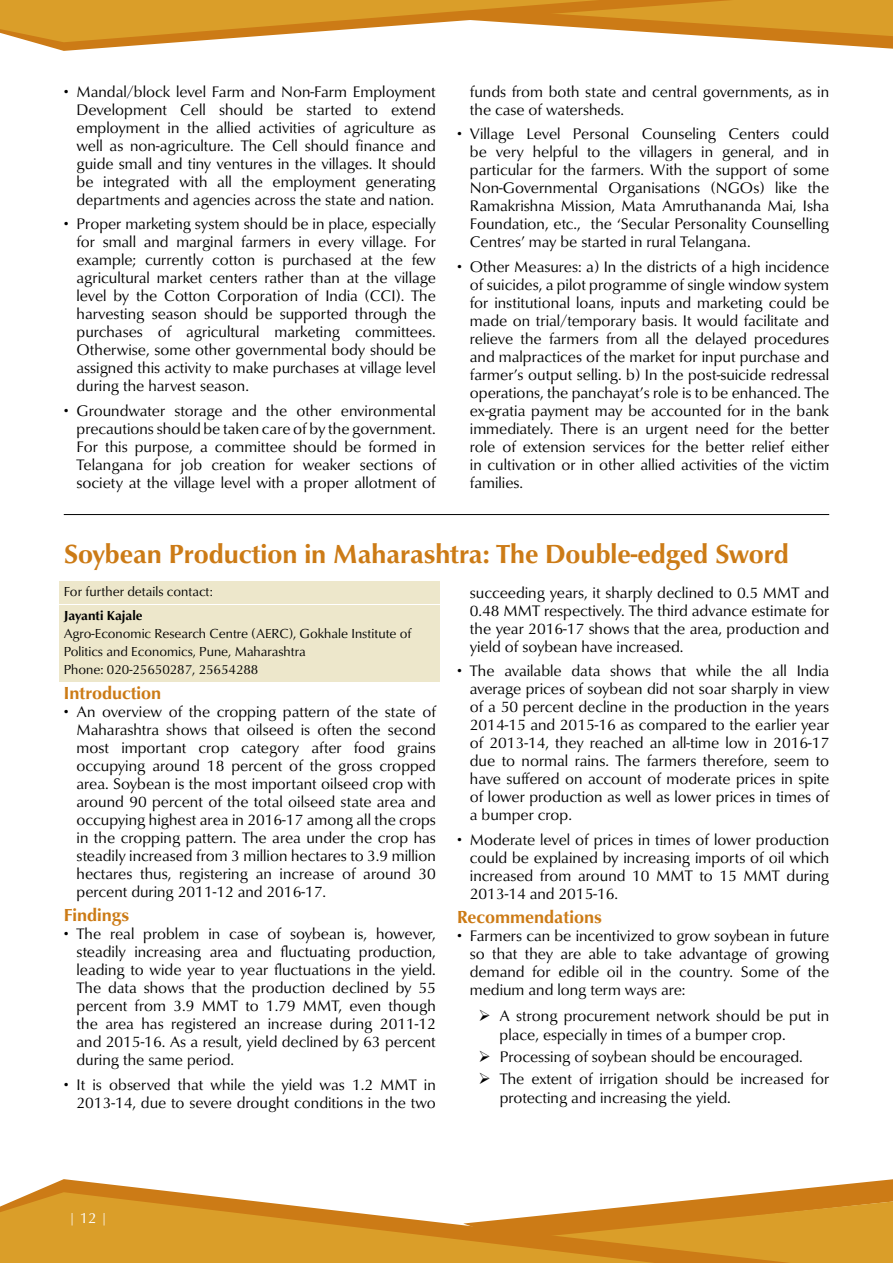
<style>
.page{position:relative;width:893px;height:1263px;background:#fff}
.page>*{position:absolute;margin:0;border:0;box-sizing:border-box;transform-origin:0 0}
.t1{font:700 27px "Classico URW";color:#cc7b16}
.t2{font:700 18px "Classico URW";color:#cc7b16}
.t3{font:15.75px/18px "Classico URW";color:#000;text-align:justify}
.t4{font:15px "Classico URW";color:#fff}
.t5{font:13.5px/18px "Classico URW";color:#000}
.t6{font:700 13.5px "Classico URW";color:#000}
</style>
<div class="page">
<svg style="left:876px;top:1179px;width:17px;height:84px"></svg>
<svg style="left:34px;top:1179px;width:842px;height:84px"></svg>
<svg style="left:0;top:1192px;width:761px;height:71px;fill:#da9e29"></svg>
<svg style="left:0;top:0;width:893px;height:51px"></svg>
<div style="left:60px;top:581px;width:380px;height:22px;background:#ede7cb"></div>
<div style="left:60px;top:606px;width:380px;height:76px;background:#ede7cb"></div>
<hr style="left:64px;top:514px;width:765px;height:1px;background:#000">
<p class="t3" style="left:77px;top:83px;width:361px;text-indent:-13px">• Mandal/block level Farm and Non-Farm Employment Development Cell should be started to extend employment in the allied activities of agriculture as well as non-agriculture. The Cell should finance and guide small and tiny ventures in the villages. It should be integrated with all the employment generating departments and agencies across the state and nation.</p>
<p class="t3" style="left:77px;top:215px;width:361px;text-indent:-13px">• Proper marketing system should be in place, especially for small and marginal farmers in every village. For example; currently cotton is purchased at the few agricultural market centers rather than at the village level by the Cotton Corporation of India (CCI). The harvesting season should be supported through the purchases of agricultural marketing committees.<br>Otherwise, some other governmental body should be assigned this activity to make purchases at village level during the harvest season.</p>
<p class="t3" style="left:77px;top:402px;width:361px;text-indent:-13px">• Groundwater storage and the other environmental precautions should be taken care of by the government.<br>For this purpose, a committee should be formed in Telangana for job creation for weaker sections of society at the village level with a proper allotment of</p>
<p class="t3" style="left:470px;top:83px;width:361px">funds from both state and central governments, as in the case of watersheds.</p>
<p class="t3" style="left:470px;top:125px;width:361px;text-indent:-13px">• Village Level Personal Counseling Centers could be very helpful to the villagers in general, and in particular for the farmers. With the support of some Non-Governmental Organisations (NGOs) like the Ramakrishna Mission, Mata Amruthananda Mai, Isha Foundation, etc., the ‘Secular Personality Counselling Centres’ may be started in rural Telangana.</p>
<p class="t3" style="left:470px;top:258px;width:361px;text-indent:-13px">• Other Measures: a) In the districts of a high incidence of suicides, a pilot programme of single window system for institutional loans, inputs and marketing could be made on trial/temporary basis. It would facilitate and relieve the farmers from all the delayed procedures and malpractices of the market for input purchase and farmer’s output selling. b) In the post-suicide redressal operations, the panchayat’s role is to be enhanced. The ex-gratia payment may be accounted for in the bank immediately. There is an urgent need for the better role of extension services for the better relief either in cultivation or in other allied activities of the victim families.</p>
<h1 class="t1" style="left:64px;top:537px;width:726px">Soybean Production in Maharashtra: The Double-edged Sword</h1>
<p class="t5" style="left:64px;top:583px;width:151px">For further details contact:</p>
<p class="t6" style="left:64px;top:607px;width:80px">Jayanti Kajale</p>
<p class="t5" style="left:64px;top:625px;width:349px">Agro-Economic Research Centre (AERC), Gokhale Institute of<br>Politics and Economics, Pune, Maharashtra<br>Phone: 020-25650287, 25654288</p>
<p class="t2" style="left:64px;top:681px;width:99px">Introduction</p>
<p class="t3" style="left:77px;top:703px;width:361px;text-indent:-13px">• An overview of the cropping pattern of the state of Maharashtra shows that oilseed is often the second most important crop category after food grains occupying around 18 percent of the gross cropped area. Soybean is the most important oilseed crop with around 90 percent of the total oilseed state area and occupying highest area in 2016-17 among all the crops in the cropping pattern. The area under the crop has steadily increased from 3 million hectares to 3.9 million hectares thus, registering an increase of around 30 percent during 2011-12 and 2016-17.</p>
<p class="t2" style="left:64px;top:904px;width:67px">Findings</p>
<p class="t3" style="left:77px;top:925px;width:361px;text-indent:-13px">• The real problem in case of soybean is, however, steadily increasing area and fluctuating production, leading to wide year to year fluctuations in the yield.<br>The data shows that the production declined by 55 percent from 3.9 MMT to 1.79 MMT, even though the area has registered an increase during 2011-12 and 2015-16. As a result, yield declined by 63 percent during the same period.</p>
<p class="t3" style="left:64px;top:1075px;width:374px;text-align:right">• It is observed that while the yield was 1.2 MMT in<br>2013-14, due to severe drought conditions in the two</p>
<p class="t3" style="left:470px;top:583px;width:361px">succeeding years, it sharply declined to 0.5 MMT and 0.48 MMT respectively. The third advance estimate for the year 2016-17 shows that the area, production and yield of soybean have increased.</p>
<p class="t3" style="left:470px;top:662px;width:361px;text-indent:-13px">• The available data shows that while the all India average prices of soybean did not soar sharply in view of a 50 percent decline in the production in the years 2014-15 and 2015-16 as compared to the earlier year of 2013-14, they reached an all-time low in 2016-17 due to normal rains. The farmers therefore, seem to have suffered on account of moderate prices in spite of lower production as well as lower prices in times of a bumper crop.</p>
<p class="t3" style="left:470px;top:830px;width:361px;text-indent:-13px">• Moderate level of prices in times of lower production could be explained by increasing imports of oil which increased from around 10 MMT to 15 MMT during 2013-14 and 2015-16.</p>
<p class="t2" style="left:457px;top:906px;width:146px">Recommendations</p>
<p class="t3" style="left:470px;top:927px;width:361px;text-indent:-13px">• Farmers can be incentivized to grow soybean in future so that they are able to take advantage of growing demand for edible oil in the country. Some of the medium and long term ways are:</p>
<p class="t3" style="left:500px;top:1006px;width:331px;line-height:19.5px">A strong procurement network should be put in place, especially in times of a bumper crop.</p>
<p class="t3" style="left:500px;top:1046px;width:331px;line-height:21.6px">Processing of soybean should be encouraged.<br>The extent of irrigation should be increased for</p>
<p class="t3" style="left:500px;top:1089px;width:232px">protecting and increasing the yield.</p>
<p class="t4" style="left:68px;top:1209px;width:42px">| 12 |</p>
</div>
